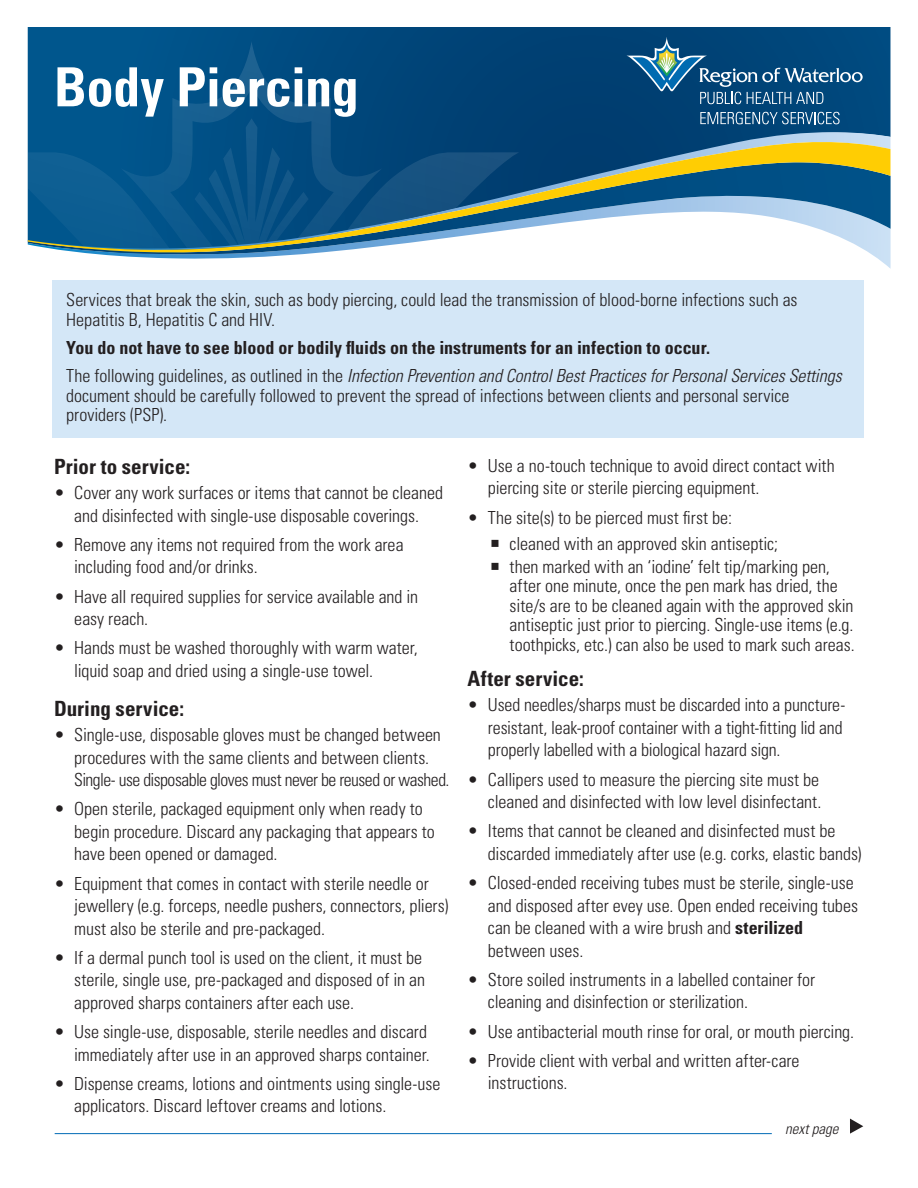
<style>
.page{position:relative;width:918px;height:1188px;background:#fff}
.page>*{position:absolute;margin:0;border:0;box-sizing:border-box;transform-origin:0 0}
.t1{font:700 condensed 54px "Univers LT Std";letter-spacing:-.01em;color:#fff}
.t2{font:700 condensed 21px "Univers LT Std";color:#231f20}
.t3{font:300 condensed 18px/22.5px "Univers LT Std";color:#231f20}
.t4{font:700 condensed 18px/28.2px "Univers LT Std";color:#231f20}
.t5{font:italic 300 condensed 15px "Univers LT Std";color:#231f20}
.s1{font-weight:300}
.s2{font-weight:300;font-style:italic}
.s3{font-weight:700}
</style>
<div class="page">
<svg style="left:850px;top:1119px;width:13px;height:15px"></svg>
<hr style="left:55px;top:1133px;width:717px;height:1px;background:#006ab6">
<svg style="left:28px;top:27px;width:862px;height:105px;background:#004579"></svg>
<svg style="left:28px;top:41px;width:492px;height:96px;background:#024e83"></svg>
<svg style="left:195px;top:118px;width:449px;height:14px;background:#024578"></svg>
<svg style="left:96px;top:254px;width:795px;height:15px"></svg>
<svg style="left:37px;top:132px;width:853px;height:5px;background:#135586"></svg>
<svg style="left:28px;top:137px;width:862px;height:116px;background:#4d7e95"></svg>
<svg style="left:626px;top:37px;width:237px;height:67px;background:#1f5c89"></svg>
<svg style="left:700px;top:112px;width:140px;height:12px;background:#47789c"></svg>
<div style="left:53px;top:280px;width:811px;height:158px;background:#d4e7f7"></div>
<h1 class="t1" style="left:54px;top:54px;width:306px">Body Piercing</h1>
<p class="t3" style="left:66px;top:290px;width:733px;line-height:19.5px">Services that break the skin, such as body piercing, could lead the transmission of blood-borne infections such as<br>Hepatitis B, Hepatitis C and HIV.</p>
<p class="t4" style="left:66px;top:333px;width:777px">You do not have to see blood or bodily fluids on the instruments for an infection to occur.<br><span class="s1">The following guidelines, as outlined in the</span> <span class="s2">Infection Prevention and Control Best Practices for Personal Services Settings</span></p>
<p class="t3" style="left:66px;top:385px;width:725px;line-height:19.5px">document should be carefully followed to prevent the spread of infections between clients and personal service providers (PSP).</p>
<p class="t2" style="left:54px;top:454px;width:138px">Prior to service:</p>
<p class="t3" style="left:54px;top:482px;width:391px;text-align:center">• Cover any work surfaces or items that cannot be cleaned and disinfected with single-use disposable coverings.</p>
<p class="t3" style="left:74px;top:533px;width:331px;text-indent:-20px">• Remove any items not required from the work area including food and/or drinks.</p>
<p class="t3" style="left:74px;top:585px;width:345px;text-indent:-20px">• Have all required supplies for service available and in easy reach.</p>
<p class="t3" style="left:74px;top:637px;width:345px;text-indent:-20px">• Hands must be washed thoroughly with warm water, liquid soap and dried using a single-use towel.</p>
<p class="t2" style="left:54px;top:696px;width:132px">During service:</p>
<p class="t3" style="left:74px;top:724px;width:377px;text-indent:-20px">• Single-use, disposable gloves must be changed between procedures with the same clients and between clients.<br>Single- use disposable gloves must never be reused or washed.</p>
<p class="t3" style="left:74px;top:798px;width:362px;text-indent:-20px">• Open sterile, packaged equipment only when ready to begin procedure. Discard any packaging that appears to have been opened or damaged.</p>
<p class="t3" style="left:74px;top:872px;width:376px;text-indent:-20px">• Equipment that comes in contact with sterile needle or jewellery (e.g. forceps, needle pushers, connectors, pliers) must also be sterile and pre-packaged.</p>
<p class="t3" style="left:74px;top:946px;width:352px;text-indent:-20px">• If a dermal punch tool is used on the client, it must be sterile, single use, pre-packaged and disposed of in an approved sharps containers after each use.</p>
<p class="t3" style="left:54px;top:1021px;width:377px;text-align:right">• Use single-use, disposable, sterile needles and discard immediately after use in an approved sharps container.</p>
<p class="t3" style="left:74px;top:1072px;width:368px;text-indent:-20px">• Dispense creams, lotions and ointments using single-use applicators. Discard leftover creams and lotions.</p>
<p class="t3" style="left:488px;top:454px;width:348px;text-indent:-20px">• Use a no-touch technique to avoid direct contact with piercing site or sterile piercing equipment.</p>
<p class="t3" style="left:468px;top:506px;width:266px">• The site(s) to be pierced must first be:</p>
<p class="t3" style="left:490px;top:532px;width:289px">○ cleaned with an approved skin antiseptic;</p>
<p class="t3" style="left:510px;top:557px;width:347px;line-height:19.5px;text-indent:-20px">○ then marked with an ‘iodine’ felt tip/marking pen, after one minute, once the pen mark has dried, the site/s are to be cleaned again with the approved skin antiseptic just prior to piercing. Single-use items (e.g. toothpicks, etc.) can also be used to mark such areas.</p>
<p class="t2" style="left:468px;top:666px;width:118px">After service:</p>
<p class="t3" style="left:488px;top:694px;width:359px;text-indent:-20px">• Used needles/sharps must be discarded into a puncture&shy;resistant, leak-proof container with a tight-fitting lid and properly labelled with a biological hazard sign.</p>
<p class="t3" style="left:468px;top:768px;width:355px;text-align:right">• Callipers used to measure the piercing site must be cleaned and disinfected with low level disinfectant.</p>
<p class="t3" style="left:488px;top:820px;width:375px;text-indent:-20px">• Items that cannot be cleaned and disinfected must be discarded immediately after use (e.g. corks, elastic bands)</p>
<p class="t3" style="left:488px;top:871px;width:372px;text-indent:-20px">• Closed-ended receiving tubes must be sterile, single-use and disposed after evey use. Open ended receiving tubes can be cleaned with a wire brush and <span class="s3">sterilized </span>between uses.</p>
<p class="t3" style="left:488px;top:968px;width:329px;text-indent:-20px">• Store soiled instruments in a labelled container for cleaning and disinfection or sterilization.</p>
<p class="t3" style="left:468px;top:1020px;width:388px">• Use antibacterial mouth rinse for oral, or mouth piercing.</p>
<p class="t3" style="left:488px;top:1049px;width:313px;text-indent:-20px">• Provide client with verbal and written after-care instructions.</p>
<p class="t5" style="left:785px;top:1119px;width:55px">next page</p>
</div>
